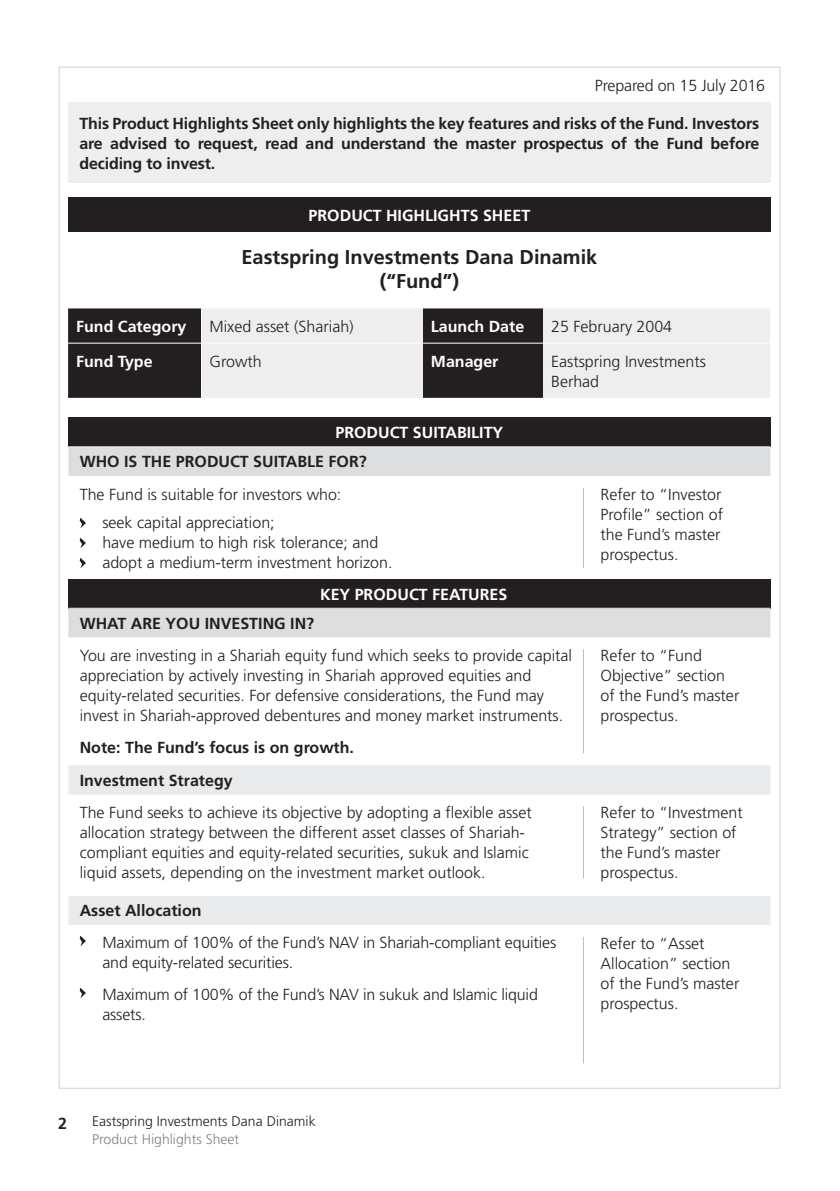
<style>
.page{position:relative;width:840px;height:1191px;background:#fff}
.page>*{position:absolute;margin:0;border:0;box-sizing:border-box;transform-origin:0 0}
.t1{font:700 20px/24px "Frutiger";color:#231f20;text-align:center}
.t2{font:300 16px/20px "Frutiger";color:#231f20}
.t3{font:700 16px/20px "Frutiger";color:#231f20;text-align:justify}
.t4{font:700 16px "Frutiger";color:#fff}
.t5{font:300 14px "Frutiger";color:#231f20}
.t6{font:300 14px "Frutiger";color:#808285}
</style>
<div class="page">
<div style="left:68px;top:103px;width:702px;height:80px;background:#eeeeef"></div>
<div style="left:68px;top:197px;width:702px;height:35px;background:#231f20"></div>
<div style="left:68px;top:308px;width:133px;height:90px;background:#231f20"></div>
<svg style="left:202px;top:308px;width:567px;height:90px;background:#c3c2c3"></svg>
<hr style="left:68px;top:343px;width:354px;height:1px;background:#fff">
<hr style="left:422px;top:343px;width:347px;height:1px;background:#fff">
<div style="left:68px;top:418px;width:702px;height:29px;background:#231f20"></div>
<svg style="left:68px;top:447px;width:702px;height:190px"></svg>
<div style="left:68px;top:579px;width:702px;height:29px;background:#231f20"></div>
<svg style="left:68px;top:765px;width:702px;height:160px"></svg>
<hr style="left:68px;top:446px;width:702px;height:1px;background:#fff">
<hr style="left:68px;top:608px;width:702px;height:1px;background:#fff">
<hr style="left:582px;top:488px;width:1px;height:80px;background:#bcbdc0">
<hr style="left:582px;top:649px;width:1px;height:104px;background:#bcbdc0">
<hr style="left:582px;top:806px;width:1px;height:72px;background:#bcbdc0">
<hr style="left:582px;top:937px;width:1px;height:126px;background:#bcbdc0">
<svg style="left:80px;top:517px;width:6px;height:11px"></svg>
<svg style="left:80px;top:537px;width:6px;height:11px"></svg>
<svg style="left:80px;top:557px;width:6px;height:11px"></svg>
<svg style="left:80px;top:936px;width:6px;height:10px"></svg>
<svg style="left:80px;top:988px;width:6px;height:10px"></svg>
<p class="t2" style="left:594px;top:77px;width:172px">Prepared on 15 July 2016</p>
<p class="t3" style="left:79px;top:115px;width:681px">This Product Highlights Sheet only highlights the key features and risks of the Fund. Investors are advised to request, read and understand the master prospectus of the Fund before deciding to invest.</p>
<p class="t4" style="left:308px;top:209px;width:223px">PRODUCT HIGHLIGHTS SHEET</p>
<p class="t1" style="left:241px;top:247px;width:357px">Eastspring Investments Dana Dinamik (“Fund”)</p>
<p class="t4" style="left:76px;top:320px;width:112px">Fund Category</p>
<p class="t2" style="left:209px;top:317px;width:146px">Mixed asset (Shariah)</p>
<p class="t4" style="left:430px;top:320px;width:95px">Launch Date</p>
<p class="t2" style="left:551px;top:317px;width:122px">25 February 2004</p>
<p class="t4" style="left:76px;top:354px;width:78px">Fund Type</p>
<p class="t2" style="left:209px;top:352px;width:54px">Growth</p>
<p class="t4" style="left:430px;top:354px;width:69px">Manager</p>
<p class="t2" style="left:551px;top:352px;width:156px">Eastspring Investments<br>Berhad</p>
<p class="t4" style="left:335px;top:426px;width:169px">PRODUCT SUITABILITY</p>
<p class="t3" style="left:80px;top:453px;width:288px">WHO IS THE PRODUCT SUITABLE FOR?</p>
<p class="t2" style="left:102px;top:481px;width:240px;line-height:28px;text-indent:-23px">The Fund is suitable for investors who: seek capital appreciation;</p>
<p class="t2" style="left:102px;top:533px;width:291px">have medium to high risk tolerance; and adopt a medium-term investment horizon.</p>
<p class="t4" style="left:320px;top:588px;width:189px">KEY PRODUCT FEATURES</p>
<p class="t3" style="left:80px;top:614px;width:236px">WHAT ARE YOU INVESTING IN?</p>
<p class="t2" style="left:80px;top:647px;width:493px">You are investing in a Shariah equity fund which seeks to provide capital appreciation by actively investing in Shariah approved equities and equity-related securities. For defensive considerations, the Fund may invest in Shariah-approved debentures and money market instruments.</p>
<p class="t3" style="left:80px;top:739px;width:276px">Note: The Fund’s focus is on growth.</p>
<p class="t2" style="left:600px;top:485px;width:124px">Refer to “Investor<br>Profile” section of the Fund’s master prospectus.</p>
<p class="t2" style="left:600px;top:647px;width:140px">Refer to “Fund<br>Objective” section of the Fund’s master prospectus.</p>
<p class="t3" style="left:80px;top:771px;width:154px">Investment Strategy</p>
<p class="t2" style="left:80px;top:804px;width:453px">The Fund seeks to achieve its objective by adopting a flexible asset allocation strategy between the different asset classes of Shariah&shy;compliant equities and equity-related securities, sukuk and Islamic liquid assets, depending on the investment market outlook.</p>
<p class="t2" style="left:600px;top:804px;width:144px">Refer to “Investment<br>Strategy” section of the Fund’s master prospectus.</p>
<p class="t3" style="left:80px;top:902px;width:123px">Asset Allocation</p>
<p class="t2" style="left:102px;top:933px;width:455px">Maximum of 100% of the Fund’s NAV in Shariah-compliant equities and equity-related securities.</p>
<p class="t2" style="left:102px;top:985px;width:437px">Maximum of 100% of the Fund’s NAV in sukuk and Islamic liquid assets.</p>
<p class="t2" style="left:600px;top:934px;width:140px">Refer to “Asset<br>Allocation” section of the Fund’s master prospectus.</p>
<p class="t3" style="left:58px;top:1115px;width:10px">2</p>
<p class="t5" style="left:92px;top:1115px;width:225px">Eastspring Investments Dana Dinamik</p>
<p class="t6" style="left:92px;top:1133px;width:148px">Product Highlights Sheet</p>
</div>
